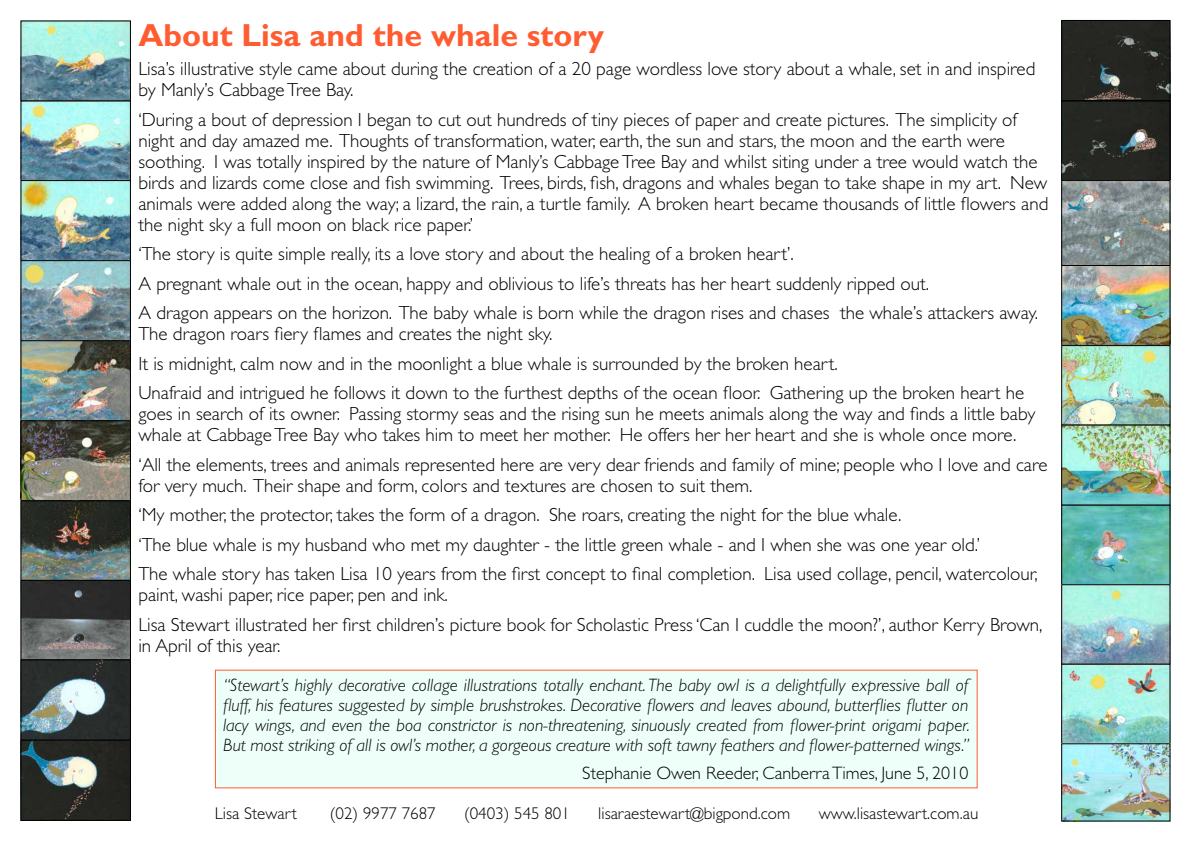
<style>
.page{position:relative;width:1191px;height:842px;background:#fff}
.page>*{position:absolute;margin:0;border:0;box-sizing:border-box;transform-origin:0 0}
.t1{font:700 32px "Gill Sans";color:#ff5c31}
.t2{font:300 19px/21px "Gill Sans";color:#000}
.t3{font:italic 300 18px/20px "Gill Sans";color:#000;text-align:justify}
.t4{font:300 18px "Gill Sans";color:#000}
.t5{font:300 17px "Gill Sans";color:#000}
</style>
<div class="page">
<div style="left:215px;top:670px;width:762px;height:118px;background:#eefffa"></div>
<img style="left:23px;top:23px;width:106px;height:795px">
<div style="left:21px;top:21px;width:110px;height:80px;border:1px solid #000"></div>
<img style="left:1063px;top:22px;width:105px;height:797px">
<div style="left:1061px;top:20px;width:109px;height:81px;border:1px solid #000"></div>
<div style="left:21px;top:180px;width:110px;height:81px;border:1px solid #000"></div>
<div style="left:21px;top:260px;width:110px;height:81px;border:1px solid #000"></div>
<div style="left:21px;top:341px;width:110px;height:80px;border:1px solid #000"></div>
<div style="left:21px;top:421px;width:110px;height:80px;border:1px solid #000"></div>
<div style="left:21px;top:501px;width:110px;height:79px;border:1px solid #000"></div>
<div style="left:21px;top:580px;width:110px;height:80px;border:1px solid #000"></div>
<div style="left:21px;top:660px;width:110px;height:80px;border:1px solid #000"></div>
<div style="left:21px;top:740px;width:110px;height:80px;border:1px solid #000"></div>
<div style="left:1061px;top:101px;width:109px;height:80px;border:1px solid #000"></div>
<div style="left:1061px;top:180px;width:109px;height:86px;border:1px solid #000"></div>
<div style="left:1061px;top:265px;width:109px;height:81px;border:1px solid #000"></div>
<div style="left:1061px;top:345px;width:109px;height:80px;border:1px solid #000"></div>
<div style="left:1061px;top:505px;width:109px;height:80px;border:1px solid #000"></div>
<div style="left:1061px;top:664px;width:109px;height:80px;border:1px solid #000"></div>
<h1 class="t1" style="left:138px;top:16px;width:467px">About Lisa and the whale story</h1>
<p class="t2" style="left:138px;top:59px;width:898px">Lisa’s illustrative style came about during the creation of a 20 page wordless love story about a whale, set in and inspired by Manly’s Cabbage Tree Bay.</p>
<p class="t2" style="left:138px;top:109px;width:911px">‘During a bout of depression I began to cut out hundreds of tiny pieces of paper and create pictures. The simplicity of night and day amazed me. Thoughts of transformation, water, earth, the sun and stars, the moon and the earth were soothing. I was totally inspired by the nature of Manly’s Cabbage Tree Bay and whilst siting under a tree would watch the birds and lizards come close and fish swimming. Trees, birds, fish, dragons and whales began to take shape in my art. New animals were added along the way; a lizard, the rain, a turtle family. A broken heart became thousands of little flowers and the night sky a full moon on black rice paper.’</p>
<p class="t2" style="left:138px;top:239px;width:901px;line-height:29.5px">‘The story is quite simple really, its a love story and about the healing of a broken heart’.<br>A pregnant whale out in the ocean, happy and oblivious to life’s threats has her heart suddenly ripped out.<br>A dragon appears on the horizon. The baby whale is born while the dragon rises and chases the whale’s attackers away.</p>
<p class="t2" style="left:138px;top:319px;width:887px;line-height:29.5px">The dragon roars fiery flames and creates the night sky.<br>It is midnight, calm now and in the moonlight a blue whale is surrounded by the broken heart.<br>Unafraid and intrigued he follows it down to the furthest depths of the ocean floor. Gathering up the broken heart he</p>
<p class="t2" style="left:138px;top:404px;width:898px">goes in search of its owner. Passing stormy seas and the rising sun he meets animals along the way and finds a little baby whale at Cabbage Tree Bay who takes him to meet her mother. He offers her her heart and she is whole once more.</p>
<p class="t2" style="left:138px;top:454px;width:910px">‘All the elements, trees and animals represented here are very dear friends and family of mine; people who I love and care for very much. Their shape and form, colors and textures are chosen to suit them.</p>
<p class="t2" style="left:138px;top:500px;width:901px;line-height:29.5px">‘My mother, the protector, takes the form of a dragon. She roars, creating the night for the blue whale.<br>‘The blue whale is my husband who met my daughter - the little green whale - and I when she was one year old.’<br>The whale story has taken Lisa 10 years from the first concept to final completion. Lisa used collage, pencil, watercolour,</p>
<p class="t2" style="left:138px;top:580px;width:905px;line-height:29.5px">paint, washi paper, rice paper, pen and ink.<br>Lisa Stewart illustrated her first children’s picture book for Scholastic Press ‘Can I cuddle the moon?’, author Kerry Brown,</p>
<p class="t2" style="left:138px;top:635px;width:144px">in April of this year.</p>
<p class="t3" style="left:223px;top:675px;width:748px">“Stewart’s highly decorative collage illustrations totally enchant. The baby owl is a delightfully expressive ball of fluff, his features suggested by simple brushstrokes. Decorative flowers and leaves abound, butterflies flutter on lacy wings, and even the boa constrictor is non-threatening, sinuously created from flower-print origami paper.<br>But most striking of all is owl’s mother, a gorgeous creature with soft tawny feathers and flower-patterned wings.”</p>
<p class="t4" style="left:582px;top:763px;width:387px">Stephanie Owen Reeder, Canberra Times, June 5, 2010</p>
<p class="t5" style="left:215px;top:804px;width:83px">Lisa Stewart</p>
<p class="t5" style="left:330px;top:804px;width:107px">(02) 9977 7687</p>
<p class="t5" style="left:464px;top:804px;width:107px">(0403) 545 801</p>
<p class="t5" style="left:598px;top:804px;width:193px">lisaraestewart@bigpond.com</p>
<p class="t5" style="left:818px;top:804px;width:161px">www.lisastewart.com.au</p>
</div>
